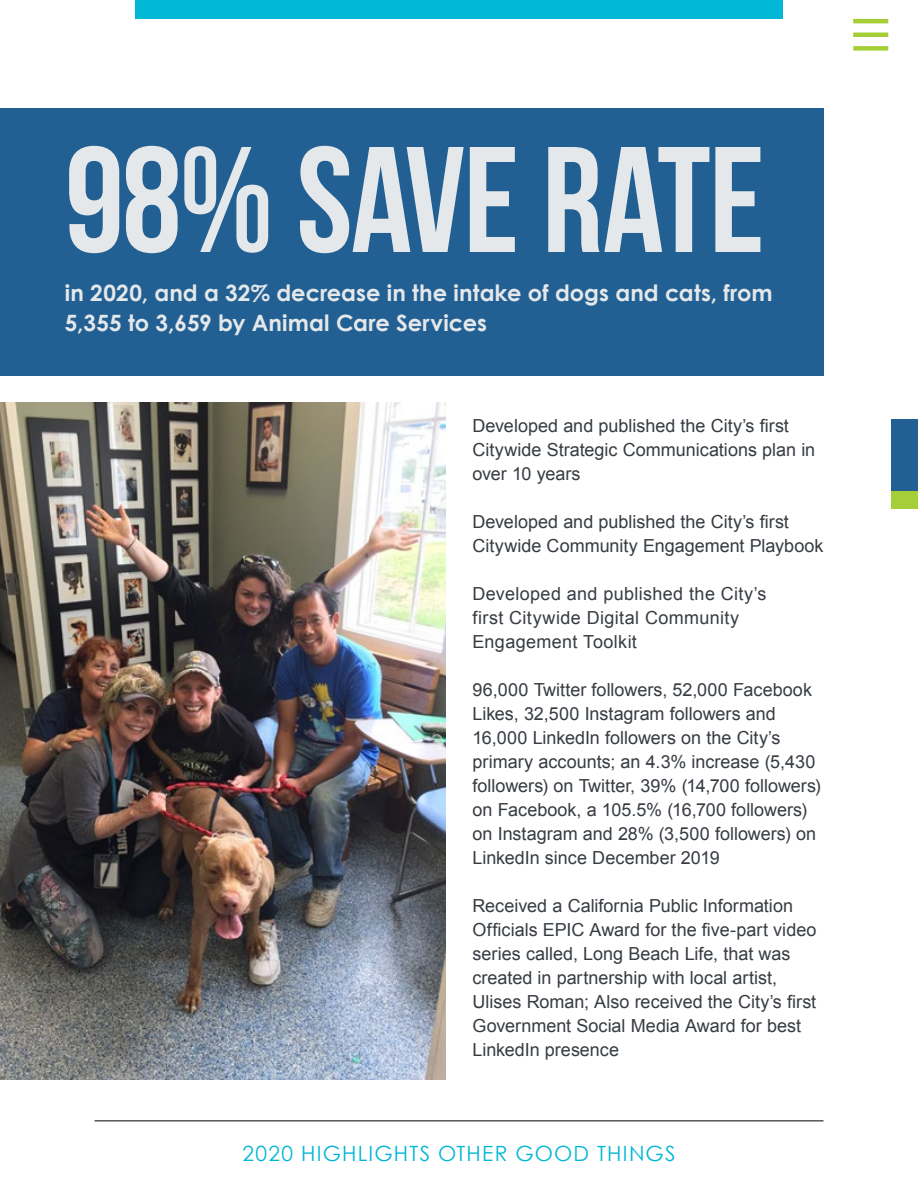
<style>
.page{position:relative;width:918px;height:1188px;background:#fff}
.page>*{position:absolute;margin:0;border:0;box-sizing:border-box;transform-origin:0 0}
.t1{font:700 150px "Bebas Neue";letter-spacing:-.01em;color:#e5e8ea}
.t2{font:700 22.5px/30px "Century Gothic";letter-spacing:.005em;color:#e5e8ea}
.t3{font:21px "Century Gothic";letter-spacing:.055em;color:#00b7d5}
.t4{font:18px/24px "Arial";color:#373c42}
.t5{font:18px/24px "Arial";letter-spacing:.02em;color:#373c42}
</style>
<div class="page">
<hr style="left:853px;top:19px;width:35px;height:4px;background:#a6ce39">
<hr style="left:853px;top:33px;width:35px;height:4px;background:#a6ce39">
<div style="left:853px;top:46px;width:35px;height:5px;background:#a6ce39"></div>
<div style="left:135px;top:0;width:648px;height:19px;background:#00b7d5"></div>
<img style="left:0;top:403px;width:446px;height:677px">
<hr style="left:94px;top:1120px;width:730px;height:1px;background:#000">
<div style="left:0;top:108px;width:824px;height:267px;background:#226093"></div>
<div style="left:891px;top:419px;width:27px;height:72px;background:#226093"></div>
<div style="left:891px;top:491px;width:27px;height:18px;background:#a6ce39"></div>
<h1 class="t1" style="left:65px;top:118px;width:701px">98% SAVE RATE</h1>
<p class="t2" style="left:65px;top:278px;width:709px">in 2020, and a 32% decrease in the intake of dogs and cats, from<br>5,355 to 3,659 by Animal Care Services</p>
<p class="t4" style="left:472px;top:414px;width:344px">Developed and published the City’s first<br>Citywide Strategic Communications plan in over 10 years</p>
<p class="t4" style="left:472px;top:510px;width:352px">Developed and published the City’s first<br>Citywide Community Engagement Playbook</p>
<p class="t5" style="left:472px;top:582px;width:295px">Developed and published the City’s first Citywide Digital Community<br>Engagement Toolkit</p>
<p class="t4" style="left:472px;top:678px;width:350px">96,000 Twitter followers, 52,000 Facebook Likes, 32,500 Instagram followers and 16,000 LinkedIn followers on the City’s primary accounts; an 4.3% increase (5,430 followers) on Twitter, 39% (14,700 followers) on Facebook, a 105.5% (16,700 followers) on Instagram and 28% (3,500 followers) on LinkedIn since December 2019</p>
<p class="t4" style="left:472px;top:894px;width:345px">Received a California Public Information Officials EPIC Award for the five-part video series called, Long Beach Life, that was created in partnership with local artist, Ulises Roman; Also received the City’s first Government Social Media Award for best LinkedIn presence</p>
<p class="t3" style="left:243px;top:1141px;width:434px">2020 HIGHLIGHTS OTHER GOOD THINGS</p>
</div>
